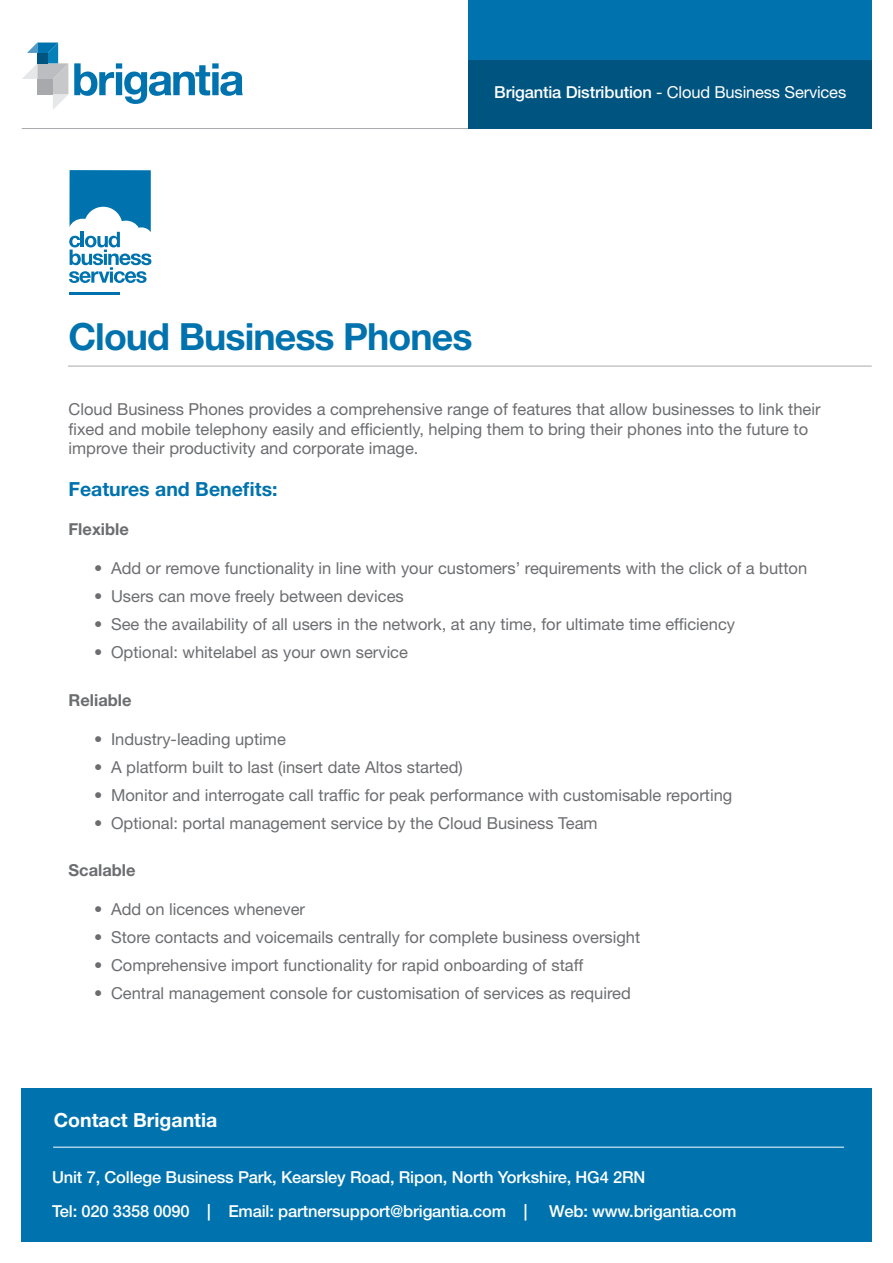
<style>
.page{position:relative;width:893px;height:1263px;background:#fff}
.page>*{position:absolute;margin:0;border:0;box-sizing:border-box;transform-origin:0 0}
.t1{font:700 37.5px "Helvetica Neue LT Std";letter-spacing:-.025em;color:#0073ae}
.t2{font:700 19.5px "Helvetica Neue LT Std";color:#0073ae}
.t3{font:700 19.5px "Helvetica Neue LT Std";color:#fff}
.t4{font:16.5px/19.5px "Helvetica Neue LT Std";color:#6c6d70}
.t5{font:500 16.5px/34.5px "Helvetica Neue LT Std";letter-spacing:-.01em;color:#fff}
.t6{font:16.5px "Helvetica Neue LT Std";letter-spacing:-.01em;color:#fff}
.t7{font:700 16.5px "Helvetica Neue LT Std";color:#6c6d70}
.s1{font-weight:500}
</style>
<div class="page">
<hr style="left:68px;top:366px;width:804px;height:1px;background:#a8a9ad">
<hr style="left:22px;top:128px;width:812px;height:1px;background:#a8a9ad">
<div style="left:468px;top:0;width:404px;height:61px;background:#0073ae"></div>
<div style="left:468px;top:61px;width:404px;height:68px;background:#005480"></div>
<svg style="left:22px;top:43px;width:46px;height:67px"></svg>
<svg style="left:74px;top:63px;width:169px;height:41px"></svg>
<div style="left:21px;top:1089px;width:851px;height:153px;background:#0073ae"></div>
<hr style="left:53px;top:1147px;width:791px;height:1px;background:#fff">
<svg style="left:69px;top:170px;width:82px;height:125px"></svg>
<p class="t6" style="left:494px;top:82px;width:353px"><span class="s1">Brigantia Distribution</span> - Cloud Business Services</p>
<h1 class="t1" style="left:68px;top:313px;width:406px">Cloud Business Phones</h1>
<p class="t4" style="left:68px;top:399px;width:754px">Cloud Business Phones provides a comprehensive range of features that allow businesses to link their fixed and mobile telephony easily and efficiently, helping them to bring their phones into the future to improve their productivity and corporate image.</p>
<p class="t2" style="left:68px;top:477px;width:211px">Features and Benefits:</p>
<p class="t7" style="left:68px;top:519px;width:62px">Flexible</p>
<p class="t4" style="left:94px;top:558px;width:715px">• Add or remove functionality in line with your customers’ requirements with the click of a button</p>
<p class="t4" style="left:94px;top:586px;width:311px">• Users can move freely between devices</p>
<p class="t4" style="left:94px;top:614px;width:643px">• See the availability of all users in the network, at any time, for ultimate time efficiency</p>
<p class="t4" style="left:94px;top:642px;width:316px">• Optional: whitelabel as your own service</p>
<p class="t7" style="left:68px;top:689px;width:65px">Reliable</p>
<p class="t4" style="left:94px;top:729px;width:193px">• Industry-leading uptime</p>
<p class="t4" style="left:94px;top:757px;width:370px">• A platform built to last (insert date Altos started)</p>
<p class="t4" style="left:94px;top:785px;width:640px">• Monitor and interrogate call traffic for peak performance with customisable reporting</p>
<p class="t4" style="left:94px;top:813px;width:505px">• Optional: portal management service by the Cloud Business Team</p>
<p class="t7" style="left:68px;top:860px;width:69px">Scalable</p>
<p class="t4" style="left:94px;top:899px;width:213px">• Add on licences whenever</p>
<p class="t4" style="left:94px;top:927px;width:548px">• Store contacts and voicemails centrally for complete business oversight</p>
<p class="t4" style="left:94px;top:955px;width:491px">• Comprehensive import functionality for rapid onboarding of staff</p>
<p class="t4" style="left:94px;top:983px;width:538px">• Central management console for customisation of services as required</p>
<p class="t3" style="left:54px;top:1108px;width:165px">Contact Brigantia</p>
<p class="t5" style="left:52px;top:1159px;width:595px">Unit 7, College Business Park, Kearsley Road, Ripon, North Yorkshire, HG4 2RN<br>Tel: 020 3358 0090 | Email: partnersupport@brigantia.com |</p>
<p class="t5" style="left:549px;top:1194px;width:189px">Web: www.brigantia.com</p>
</div>
